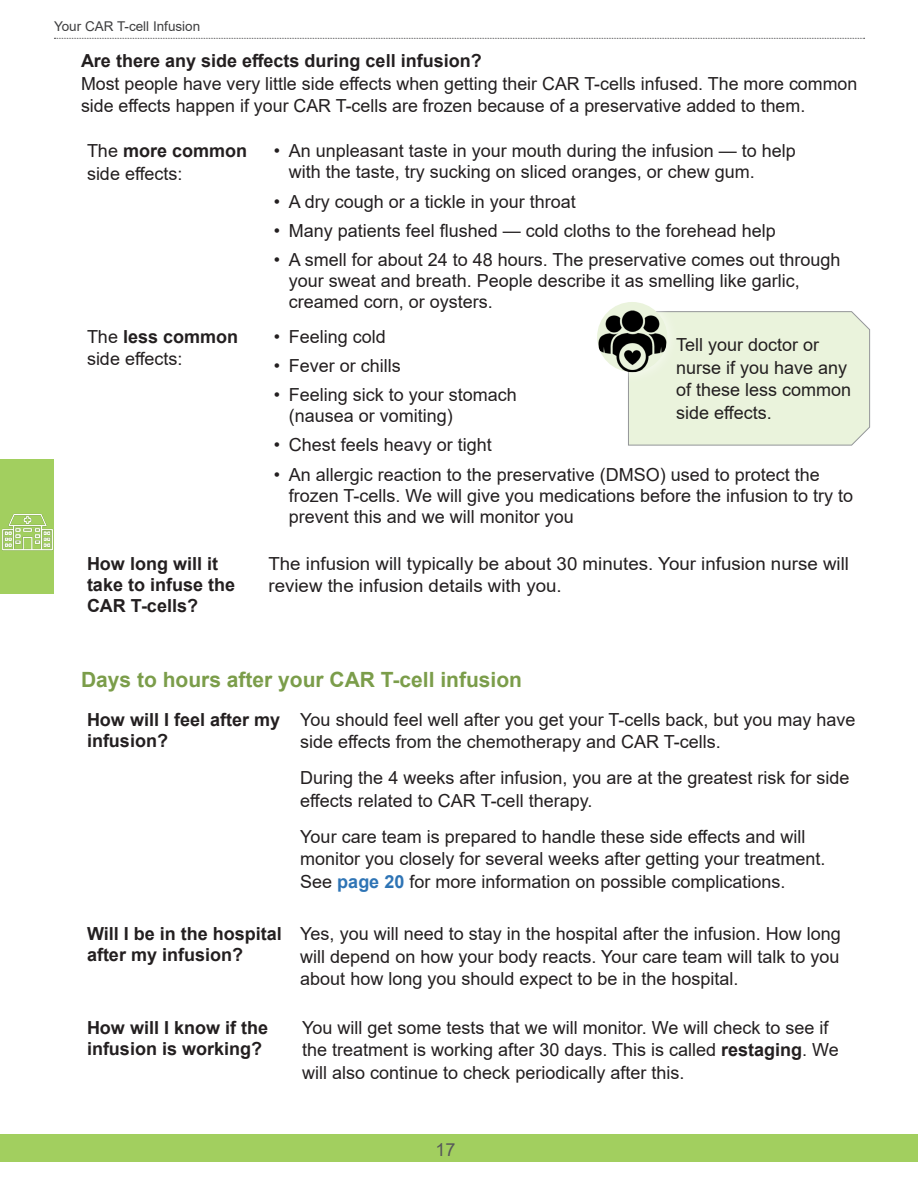
<style>
.page{position:relative;width:918px;height:1188px;background:#fff}
.page>*{position:absolute;margin:0;border:0;box-sizing:border-box;transform-origin:0 0}
.Heading__Size_14__Bo{font:700 21px "Arial";color:#7b9d4a}
.Body_Text_2__12_15{font:18px/22.5px "Arial";color:#231f20}
.Before_bullet_list{font:18px/22.5px "Arial";color:#231f20}
.Heading__Size_12__Bo{font:700 18px/21px "Arial";color:#231f20}
.Body_Text_2__12_15-2{font:18px/22.5px "Arial";color:#231f20;scale:1.04 1}
.Healthcare_box{font:18px/22.5px "Arial";color:#231f20}
.t1{font:18px "Arial";color:#57585a}
.t2{font:13.5px "Arial";color:#3e3e3f}
.s1{font-weight:700}
.s2{font-weight:700;color:#2e74b5}
</style>
<div class="page">
<div style="left:628px;top:311px;width:242px;height:135px;background:#eaf3dc"></div>
<div style="left:585px;top:290px;width:95px;height:95px;background:#fff;opacity:.75"></div>
<div style="left:597px;top:302px;width:70px;height:70px;background:#eaf3dc;border-radius:50%"></div>
<img style="left:597px;top:309px;width:70px;height:63px">
<div style="left:0;top:1134px;width:918px;height:28px;background:#a2cf5f"></div>
<div style="left:0;top:459px;width:54px;height:135px;background:#a2cf5f"></div>
<svg style="left:54px;top:38px;width:811px;height:1px"></svg>
<img style="left:2px;top:514px;width:51px;height:37px">
<p class="t2" style="left:54px;top:17px;width:148px">Your CAR T-cell Infusion</p>
<p class="Heading__Size_12__Bo" style="left:81px;top:50px;width:402px">Are there any side effects during cell infusion?</p>
<p class="Before_bullet_list" style="left:81px;top:72px;width:778px">Most people have very little side effects when getting their CAR T-cells infused. The more common side effects happen if your CAR T-cells are frozen because of a preservative added to them.</p>
<p class="Before_bullet_list" style="left:87px;top:140px;width:162px">The <span class="s1">more common </span>side effects:</p>
<p class="Body_Text_2__12_15" style="left:289px;top:141px;width:509px;line-height:21px;text-indent:-15px">• An unpleasant taste in your mouth during the infusion — to help with the taste, try sucking on sliced oranges, or chew gum.</p>
<p class="Body_Text_2__12_15" style="left:274px;top:190px;width:304px">• A dry cough or a tickle in your throat</p>
<p class="Body_Text_2__12_15" style="left:274px;top:219px;width:504px">• Many patients feel flushed — cold cloths to the forehead help</p>
<p class="Body_Text_2__12_15" style="left:289px;top:249px;width:553px;line-height:21px;text-indent:-15px">• A smell for about 24 to 48 hours. The preservative comes out through your sweat and breath. People describe it as smelling like garlic, creamed corn, or oysters.</p>
<p class="Before_bullet_list" style="left:87px;top:325px;width:153px">The <span class="s1">less common </span>side effects:</p>
<p class="Body_Text_2__12_15" style="left:274px;top:325px;width:114px">• Feeling cold</p>
<p class="Healthcare_box" style="left:676px;top:333px;width:177px">Tell your doctor or nurse if you have any of these less common side effects.</p>
<p class="Body_Text_2__12_15" style="left:274px;top:354px;width:129px">• Fever or chills</p>
<p class="Body_Text_2__12_15" style="left:289px;top:384px;width:230px;line-height:21px;text-indent:-15px">• Feeling sick to your stomach (nausea or vomiting)</p>
<p class="Body_Text_2__12_15" style="left:274px;top:434px;width:220px">• Chest feels heavy or tight</p>
<p class="Body_Text_2__12_15" style="left:289px;top:464px;width:566px;line-height:21px;text-indent:-15px">• An allergic reaction to the preservative (DMSO) used to protect the frozen T-cells. We will give you medications before the infusion to try to prevent this and we will monitor you</p>
<p class="Heading__Size_12__Bo" style="left:87px;top:553px;width:150px">How long will it take to infuse the<br>CAR T-cells?</p>
<p class="Body_Text_2__12_15-2" style="left:268px;top:552px;width:560px">The infusion will typically be about 30 minutes. Your infusion nurse will review the infusion details with you.</p>
<p class="Heading__Size_14__Bo" style="left:81px;top:665px;width:443px">Days to hours after your CAR T-cell infusion</p>
<p class="Heading__Size_12__Bo" style="left:87px;top:709px;width:195px">How will I feel after my infusion?</p>
<p class="Body_Text_2__12_15" style="left:300px;top:708px;width:557px">You should feel well after you get your T-cells back, but you may have side effects from the chemotherapy and CAR T-cells.</p>
<p class="Body_Text_2__12_15" style="left:300px;top:766px;width:551px">During the 4 weeks after infusion, you are at the greatest risk for side effects related to CAR T-cell therapy.</p>
<p class="Body_Text_2__12_15" style="left:300px;top:825px;width:527px">Your care team is prepared to handle these side effects and will monitor you closely for several weeks after getting your treatment.<br>See <span class="s2">page 20</span> for more information on possible complications.</p>
<p class="Heading__Size_12__Bo" style="left:87px;top:924px;width:196px">Will I be in the hospital after my infusion?</p>
<p class="Body_Text_2__12_15" style="left:300px;top:922px;width:542px;text-align:justify">Yes, you will need to stay in the hospital after the infusion. How long will depend on how your body reacts. Your care team will talk to you about how long you should expect to be in the hospital.</p>
<p class="Heading__Size_12__Bo" style="left:87px;top:1017px;width:183px">How will I know if the infusion is working?</p>
<p class="Body_Text_2__12_15" style="left:302px;top:1016px;width:538px">You will get some tests that we will monitor. We will check to see if the treatment is working after 30 days. This is called <span class="s1">restaging</span>. We will also continue to check periodically after this.</p>
<p class="t1" style="left:435px;top:1137px;width:22px">17</p>
</div>
